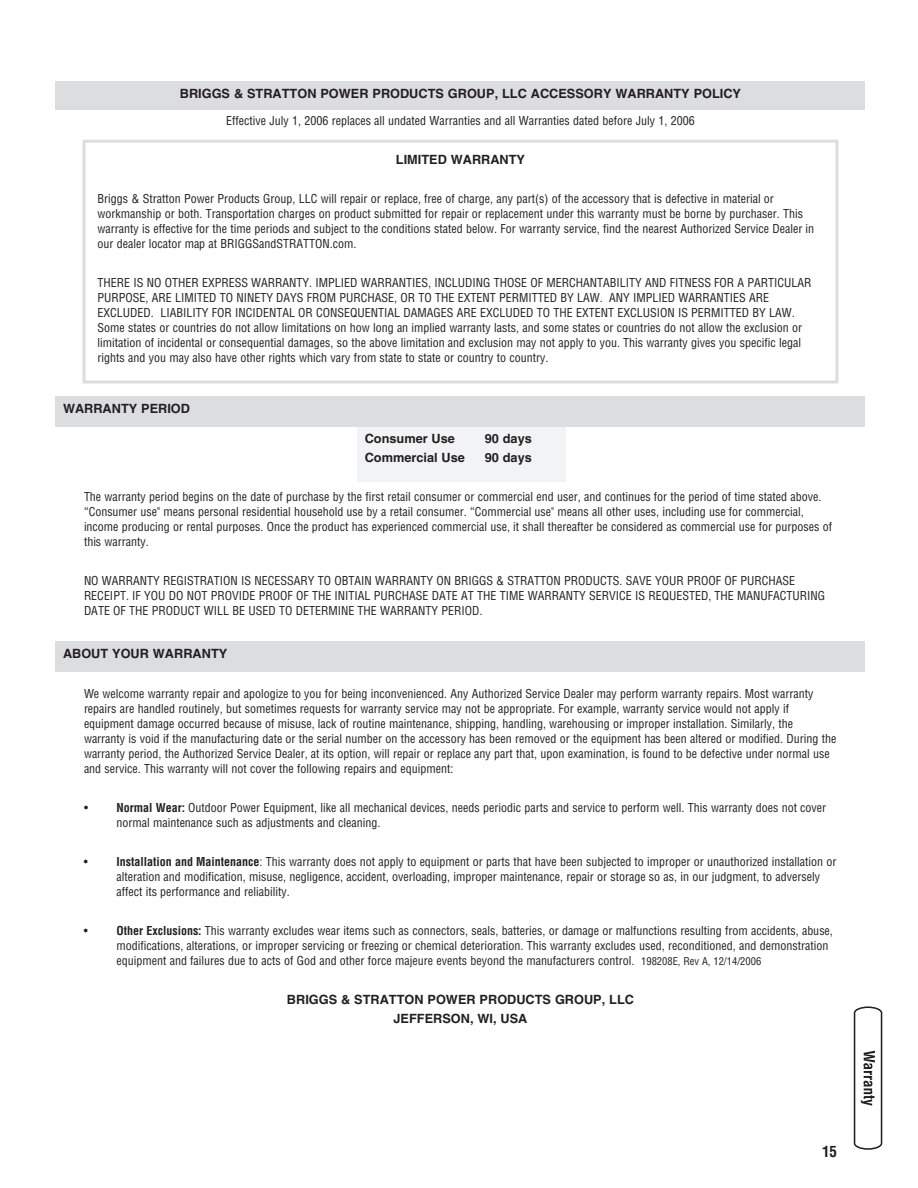
<style>
.page{position:relative;width:918px;height:1188px;background:#fff}
.page>*{position:absolute;margin:0;border:0;box-sizing:border-box;transform-origin:0 0}
.t1{font:700 condensed 15px "Helvetica LT Std";color:#231f20}
.t2{font:700 12.75px/19.5px "Helvetica LT Std";color:#231f20}
.t3{font:condensed 12px/15px "Helvetica LT Std";color:#231f20}
.s1{font-stretch:condensed;font-size:24px;color:#fff}
.s2{font-weight:700}
.s3{font-size:10.5px}
</style>
<div class="page">
<svg style="left:854px;top:1006px;width:28px;height:144px"></svg>
<div style="left:56px;top:81px;width:810px;height:28px;background:#dcdddf"></div>
<div style="left:82px;top:140px;width:756px;height:244px;border:3px solid #dcdddf"></div>
<div style="left:477px;top:426px;width:89px;height:55px;background:#f2f3f4"></div>
<div style="left:357px;top:426px;width:120px;height:55px;background:#f2f3f4"></div>
<div style="left:56px;top:641px;width:810px;height:31px;background:#dcdddf"></div>
<div style="left:56px;top:396px;width:810px;height:31px;background:#dcdddf"></div>
<p class="t2" style="left:81px;top:84px;width:662px"><span class="s1">Warranty</span> BRIGGS &amp; STRATTON POWER PRODUCTS GROUP, LLC ACCESSORY WARRANTY POLICY</p>
<p class="t3" style="left:226px;top:113px;width:470px">Effective July 1, 2006 replaces all undated Warranties and all Warranties dated before July 1, 2006</p>
<p class="t2" style="left:396px;top:151px;width:131px">LIMITED WARRANTY</p>
<p class="t3" style="left:98px;top:192px;width:718px">Briggs &amp; Stratton Power Products Group, LLC will repair or replace, free of charge, any part(s) of the accessory that is defective in material or workmanship or both. Transportation charges on product submitted for repair or replacement under this warranty must be borne by purchaser. This warranty is effective for the time periods and subject to the conditions stated below. For warranty service, find the nearest Authorized Service Dealer in our dealer locator map at BRIGGSandSTRATTON.com.</p>
<p class="t3" style="left:98px;top:276px;width:716px">THERE IS NO OTHER EXPRESS WARRANTY. IMPLIED WARRANTIES, INCLUDING THOSE OF MERCHANTABILITY AND FITNESS FOR A PARTICULAR PURPOSE, ARE LIMITED TO NINETY DAYS FROM PURCHASE, OR TO THE EXTENT PERMITTED BY LAW. ANY IMPLIED WARRANTIES ARE EXCLUDED. LIABILITY FOR INCIDENTAL OR CONSEQUENTIAL DAMAGES ARE EXCLUDED TO THE EXTENT EXCLUSION IS PERMITTED BY LAW.<br>Some states or countries do not allow limitations on how long an implied warranty lasts, and some states or countries do not allow the exclusion or limitation of incidental or consequential damages, so the above limitation and exclusion may not apply to you. This warranty gives you specific legal rights and you may also have other rights which vary from state to state or country to country.</p>
<p class="t2" style="left:63px;top:400px;width:129px">WARRANTY PERIOD</p>
<p class="t2" style="left:365px;top:430px;width:102px">Consumer Use<br>Commercial Use</p>
<p class="t3" style="left:84px;top:489px;width:750px">The warranty period begins on the date of purchase by the first retail consumer or commercial end user, and continues for the period of time stated above. “Consumer use" means personal residential household use by a retail consumer. “Commercial use" means all other uses, including use for commercial, income producing or rental purposes. Once the product has experienced commercial use, it shall thereafter be considered as commercial use for purposes of this warranty.</p>
<p class="t3" style="left:84px;top:573px;width:743px">NO WARRANTY REGISTRATION IS NECESSARY TO OBTAIN WARRANTY ON BRIGGS &amp; STRATTON PRODUCTS. SAVE YOUR PROOF OF PURCHASE<br>RECEIPT. IF YOU DO NOT PROVIDE PROOF OF THE INITIAL PURCHASE DATE AT THE TIME WARRANTY SERVICE IS REQUESTED, THE MANUFACTURING<br>DATE OF THE PRODUCT WILL BE USED TO DETERMINE THE WARRANTY PERIOD.</p>
<p class="t2" style="left:63px;top:645px;width:166px">ABOUT YOUR WARRANTY</p>
<p class="t3" style="left:84px;top:687px;width:754px">We welcome warranty repair and apologize to you for being inconvenienced. Any Authorized Service Dealer may perform warranty repairs. Most warranty repairs are handled routinely, but sometimes requests for warranty service may not be appropriate. For example, warranty service would not apply if equipment damage occurred because of misuse, lack of routine maintenance, shipping, handling, warehousing or improper installation. Similarly, the warranty is void if the manufacturing date or the serial number on the accessory has been removed or the equipment has been altered or modified. During the warranty period, the Authorized Service Dealer, at its option, will repair or replace any part that, upon examination, is found to be defective under normal use and service. This warranty will not cover the following repairs and equipment:</p>
<p class="t3" style="left:116px;top:801px;width:711px;text-indent:-32px">• <span class="s2">Normal Wear:</span> Outdoor Power Equipment, like all mechanical devices, needs periodic parts and service to perform well. This warranty does not cover normal maintenance such as adjustments and cleaning.</p>
<p class="t3" style="left:116px;top:855px;width:721px;text-indent:-32px">• <span class="s2">Installation and Maintenance</span>: This warranty does not apply to equipment or parts that have been subjected to improper or unauthorized installation or alteration and modification, misuse, negligence, accident, overloading, improper maintenance, repair or storage so as, in our judgment, to adversely affect its performance and reliability.</p>
<p class="t3" style="left:116px;top:924px;width:718px;text-indent:-32px">• <span class="s2">Other Exclusions:</span> This warranty excludes wear items such as connectors, seals, batteries, or damage or malfunctions resulting from accidents, abuse, modifications, alterations, or improper servicing or freezing or chemical deterioration. This warranty excludes used, reconditioned, and demonstration equipment and failures due to acts of God and other force majeure events beyond the manufacturers control. <span class="s3">198208E, Rev A, 12/14/2006</span></p>
<p class="t2" style="left:287px;top:991px;width:349px;text-align:center">BRIGGS &amp; STRATTON POWER PRODUCTS GROUP, LLC<br>JEFFERSON, WI, USA</p>
<p class="t2" style="left:485px;top:430px;width:49px">90 days<br>90 days</p>
<p class="t1" style="left:822px;top:1145px;width:16px">15</p>
</div>
